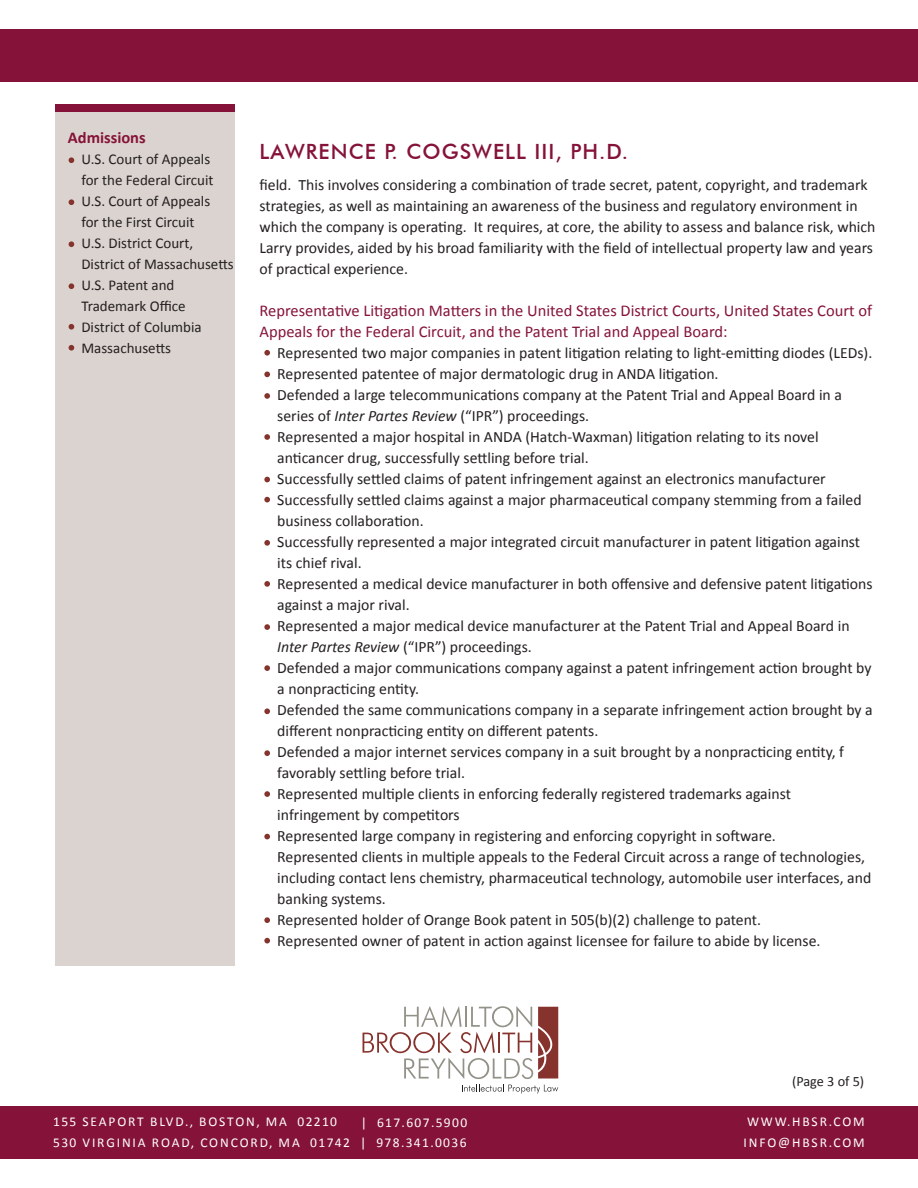
<style>
.page{position:relative;width:918px;height:1188px;background:#fff}
.page>*{position:absolute;margin:0;border:0;box-sizing:border-box;transform-origin:0 0}
.t1{font:500 21px "Futura BT";letter-spacing:.05em;color:#851339}
.t2{font:16.5px/21px "Calibri";color:#851339}
.t3{font:700 16.5px "Calibri";color:#851339}
.t4{font:15.75px/21px "Calibri";color:#231f20}
.t5{font:15px/21px "Calibri";color:#231f20}
.t6{font:14.25px "Calibri";letter-spacing:-.005em;color:#231f20}
.t7{font:13.5px "Calibri";letter-spacing:.13em;color:#fff}
.t8{font:13.5px "Calibri";letter-spacing:.1em;color:#fff}
.s1{font-style:italic}
</style>
<div class="page">
<svg style="left:264px;top:834px;width:6px;height:5px"></svg>
<svg style="left:264px;top:917px;width:6px;height:6px"></svg>
<svg style="left:264px;top:938px;width:6px;height:6px"></svg>
<svg style="left:363px;top:1006px;width:195px;height:87px"></svg>
<div style="left:0;top:29px;width:918px;height:52px;background:#851339"></div>
<div style="left:0;top:1107px;width:918px;height:52px;background:#851339"></div>
<div style="left:55px;top:112px;width:179px;height:854px;background:#dbd3cf"></div>
<div style="left:55px;top:104px;width:179px;height:8px;background:#851339"></div>
<svg style="left:264px;top:372px;width:6px;height:5px"></svg>
<svg style="left:264px;top:350px;width:6px;height:6px"></svg>
<svg style="left:264px;top:434px;width:6px;height:6px"></svg>
<svg style="left:264px;top:477px;width:6px;height:5px"></svg>
<svg style="left:264px;top:581px;width:6px;height:6px"></svg>
<svg style="left:264px;top:624px;width:6px;height:6px"></svg>
<svg style="left:264px;top:665px;width:6px;height:6px"></svg>
<svg style="left:264px;top:708px;width:6px;height:6px"></svg>
<svg style="left:264px;top:497px;width:6px;height:5px"></svg>
<svg style="left:264px;top:540px;width:6px;height:6px"></svg>
<svg style="left:264px;top:393px;width:6px;height:6px"></svg>
<svg style="left:69px;top:157px;width:5px;height:6px"></svg>
<svg style="left:69px;top:199px;width:5px;height:6px"></svg>
<svg style="left:69px;top:241px;width:5px;height:6px"></svg>
<svg style="left:69px;top:283px;width:5px;height:6px"></svg>
<svg style="left:69px;top:324px;width:5px;height:6px"></svg>
<svg style="left:69px;top:345px;width:5px;height:6px"></svg>
<svg style="left:264px;top:750px;width:6px;height:6px"></svg>
<svg style="left:264px;top:791px;width:6px;height:6px"></svg>
<p class="t3" style="left:68px;top:127px;width:79px">Admissions</p>
<p class="t5" style="left:81px;top:149px;width:134px">U.S. Court of Appeals for the Federal Circuit</p>
<p class="t5" style="left:81px;top:191px;width:130px">U.S. Court of Appeals for the First Circuit</p>
<p class="t5" style="left:81px;top:233px;width:154px">U.S. District Court,<br>District of Massachusetts</p>
<p class="t5" style="left:81px;top:275px;width:106px">U.S. Patent and<br>Trademark Office</p>
<p class="t5" style="left:81px;top:317px;width:122px">District of Columbia</p>
<p class="t5" style="left:81px;top:338px;width:91px">Massachusetts</p>
<p class="t1" style="left:260px;top:139px;width:370px">LAWRENCE P. COGSWELL III, PH.D.</p>
<p class="t4" style="left:260px;top:174px;width:617px">field. This involves considering a combination of trade secret, patent, copyright, and trademark strategies, as well as maintaining an awareness of the business and regulatory environment in which the company is operating. It requires, at core, the ability to assess and balance risk, which Larry provides, aided by his broad familiarity with the field of intellectual property law and years of practical experience.</p>
<p class="t2" style="left:260px;top:300px;width:614px">Representative Litigation Matters in the United States District Courts, United States Court of<br>Appeals for the Federal Circuit, and the Patent Trial and Appeal Board:</p>
<p class="t4" style="left:277px;top:342px;width:597px">Represented two major companies in patent litigation relating to light-emitting diodes (LEDs).</p>
<p class="t4" style="left:277px;top:363px;width:443px">Represented patentee of major dermatologic drug in ANDA litigation.</p>
<p class="t4" style="left:277px;top:384px;width:566px">Defended a large telecommunications company at the Patent Trial and Appeal Board in a series of <span class="s1">Inter Partes Review</span> (“IPR”) proceedings.</p>
<p class="t4" style="left:277px;top:426px;width:543px">Represented a major hospital in ANDA (Hatch-Waxman) litigation relating to its novel anticancer drug, successfully settling before trial.</p>
<p class="t4" style="left:277px;top:468px;width:550px">Successfully settled claims of patent infringement against an electronics manufacturer</p>
<p class="t4" style="left:277px;top:489px;width:586px">Successfully settled claims against a major pharmaceutical company stemming from a failed business collaboration.</p>
<p class="t4" style="left:277px;top:531px;width:584px">Successfully represented a major integrated circuit manufacturer in patent litigation against its chief rival.</p>
<p class="t4" style="left:277px;top:573px;width:597px">Represented a medical device manufacturer in both offensive and defensive patent litigations against a major rival.</p>
<p class="t4" style="left:277px;top:615px;width:574px">Represented a major medical device manufacturer at the Patent Trial and Appeal Board in<br><span class="s1">Inter Partes Review</span> (“IPR”) proceedings.</p>
<p class="t4" style="left:277px;top:657px;width:596px">Defended a major communications company against a patent infringement action brought by a nonpracticing entity.</p>
<p class="t4" style="left:277px;top:699px;width:597px">Defended the same communications company in a separate infringement action brought by a different nonpracticing entity on different patents.</p>
<p class="t4" style="left:277px;top:741px;width:568px">Defended a major internet services company in a suit brought by a nonpracticing entity, f favorably settling before trial.</p>
<p class="t4" style="left:277px;top:783px;width:515px">Represented multiple clients in enforcing federally registered trademarks against infringement by competitors</p>
<p class="t4" style="left:277px;top:825px;width:500px">Represented large company in registering and enforcing copyright in software.</p>
<p class="t4" style="left:277px;top:846px;width:596px">Represented clients in multiple appeals to the Federal Circuit across a range of technologies, including contact lens chemistry, pharmaceutical technology, automobile user interfaces, and banking systems.</p>
<p class="t4" style="left:277px;top:909px;width:485px">Represented holder of Orange Book patent in 505(b)(2) challenge to patent.</p>
<p class="t4" style="left:277px;top:930px;width:545px">Represented owner of patent in action against licensee for failure to abide by license.</p>
<p class="t6" style="left:792px;top:1073px;width:74px">(Page 3 of 5)</p>
<p class="t8" style="left:361px;top:1114px;width:108px">| 617.607.5900</p>
<p class="t7" style="left:53px;top:1113px;width:285px">155 SEAPORT BLVD., BOSTON, MA 02210</p>
<p class="t7" style="left:53px;top:1134px;width:415px">530 VIRGINIA ROAD, CONCORD, MA 01742 | 978.341.0036</p>
<p class="t7" style="left:747px;top:1113px;width:119px">WWW.HBSR.COM</p>
<p class="t7" style="left:744px;top:1134px;width:123px">INFO@HBSR.COM</p>
</div>
